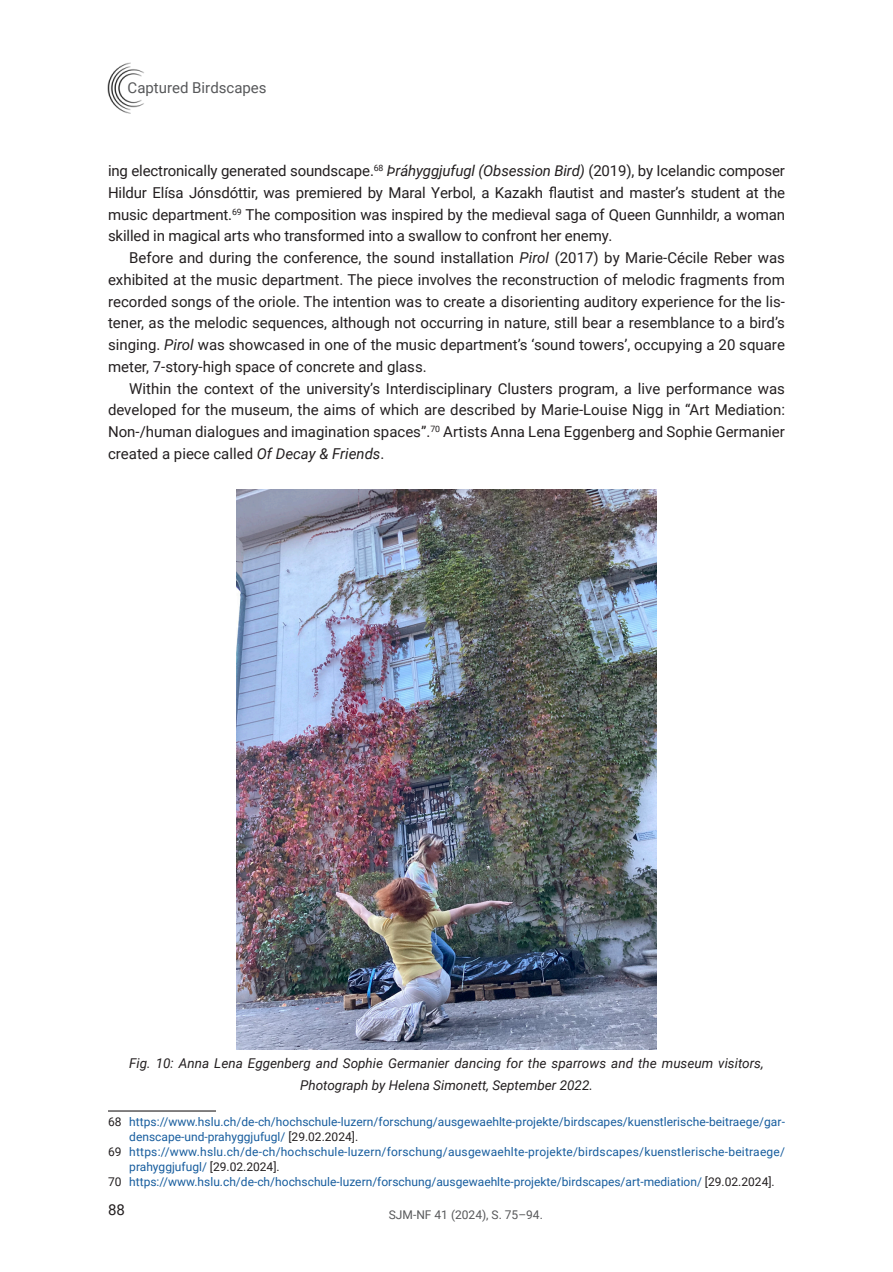
<style>
.page{position:relative;width:893px;height:1272px;background:#fff}
.page>*{position:absolute;margin:0;border:0;box-sizing:border-box;transform-origin:0 0}
.Standard_SJM{font:15px/21.8px "Roboto";color:#231f20;text-align:justify}
.Standard_SJM_ohne_Einzug{font:15px/21.8px "Roboto";letter-spacing:-.01em;color:#231f20;text-align:justify}
.t1{font:15px "Roboto";color:#57585a}
.Bildlegende{font:italic 13.5px/21.8px "Roboto";color:#231f20;text-align:center}
.Fussnoten_SJM{font:12px/15px "Roboto";color:#175d9e}
.Fussnoten_SJM-2{font:12px/15px "Roboto";letter-spacing:.02em;color:#175d9e}
.t2{font:12px "Roboto";color:#57585a}
.s1{font-style:italic}
.s2{color:#231f20}
</style>
<div class="page">
<img style="left:107px;top:62px;width:37px;height:52px">
<hr style="left:108px;top:1110px;width:108px;height:1px;background:#231f20">
<img style="left:237px;top:489px;width:419px;height:559px">
<p class="t1" style="left:128px;top:77px;width:141px">Captured Birdscapes</p>
<p class="Standard_SJM_ohne_Einzug" style="left:108px;top:159px;width:679px">ing electronically generated soundscape.<sup>68</sup> <span class="s1">Þráhyggjufugl (Obsession Bird)</span> (2019), by Icelandic composer Hildur Elísa Jónsdóttir, was premiered by Maral Yerbol, a Kazakh flautist and master’s student at the music department.<sup>69</sup> The composition was inspired by the medieval saga of Queen Gunnhildr, a woman skilled in magical arts who transformed into a swallow to confront her enemy.</p>
<p class="Standard_SJM" style="left:108px;top:246px;width:678px;text-indent:21px">Before and during the conference, the sound installation <span class="s1">Pirol</span> (2017) by Marie-Cécile Reber was exhibited at the music department. The piece involves the reconstruction of melodic fragments from recorded songs of the oriole. The intention was to create a disorienting auditory experience for the lis&shy;tener, as the melodic sequences, although not occurring in nature, still bear a resemblance to a bird’s singing. <span class="s1">Pirol</span> was showcased in one of the music department’s ‘sound towers’, occupying a 20 square meter, 7-story-high space of concrete and glass.</p>
<p class="Standard_SJM" style="left:108px;top:377px;width:678px;text-indent:21px">Within the context of the university’s Interdisciplinary Clusters program, a live performance was developed for the museum, the aims of which are described by Marie-Louise Nigg in “Art Mediation:<br>Non-/human dialogues and imagination spaces”.<sup>70</sup> Artists Anna Lena Eggenberg and Sophie Germanier created a piece called <span class="s1">Of Decay &amp; Friends</span>.</p>
<p class="Bildlegende" style="left:129px;top:1052px;width:636px">Fig. 10: Anna Lena Eggenberg and Sophie Germanier dancing for the sparrows and the museum visitors,<br>Photograph by Helena Simonett, September 2022.</p>
<p class="Fussnoten_SJM" style="left:129px;top:1113px;width:657px;text-indent:-21px"><span class="s2">68</span> https://www.hslu.ch/de-ch/hochschule-luzern/forschung/ausgewaehlte-projekte/birdscapes/kuenstlerische-beitraege/gar&shy;denscape-und-prahyggjufugl/ <span class="s2">[29.02.2024].</span></p>
<p class="Fussnoten_SJM-2" style="left:129px;top:1143px;width:657px;text-indent:-21px"><span class="s2">69</span> https://www.hslu.ch/de-ch/hochschule-luzern/forschung/ausgewaehlte-projekte/birdscapes/kuenstlerische-beitraege/ prahyggjufugl/ <span class="s2">[29.02.2024].</span></p>
<p class="Fussnoten_SJM" style="left:108px;top:1173px;width:668px"><span class="s2">70</span> https://www.hslu.ch/de-ch/hochschule-luzern/forschung/ausgewaehlte-projekte/birdscapes/art-mediation/ <span class="s2">[29.02.2024].</span></p>
<p class="Standard_SJM" style="left:108px;top:1198px;width:18px">88</p>
<p class="t2" style="left:389px;top:1206px;width:155px">SJM-NF 41 (2024), S. 75–94.</p>
</div>
